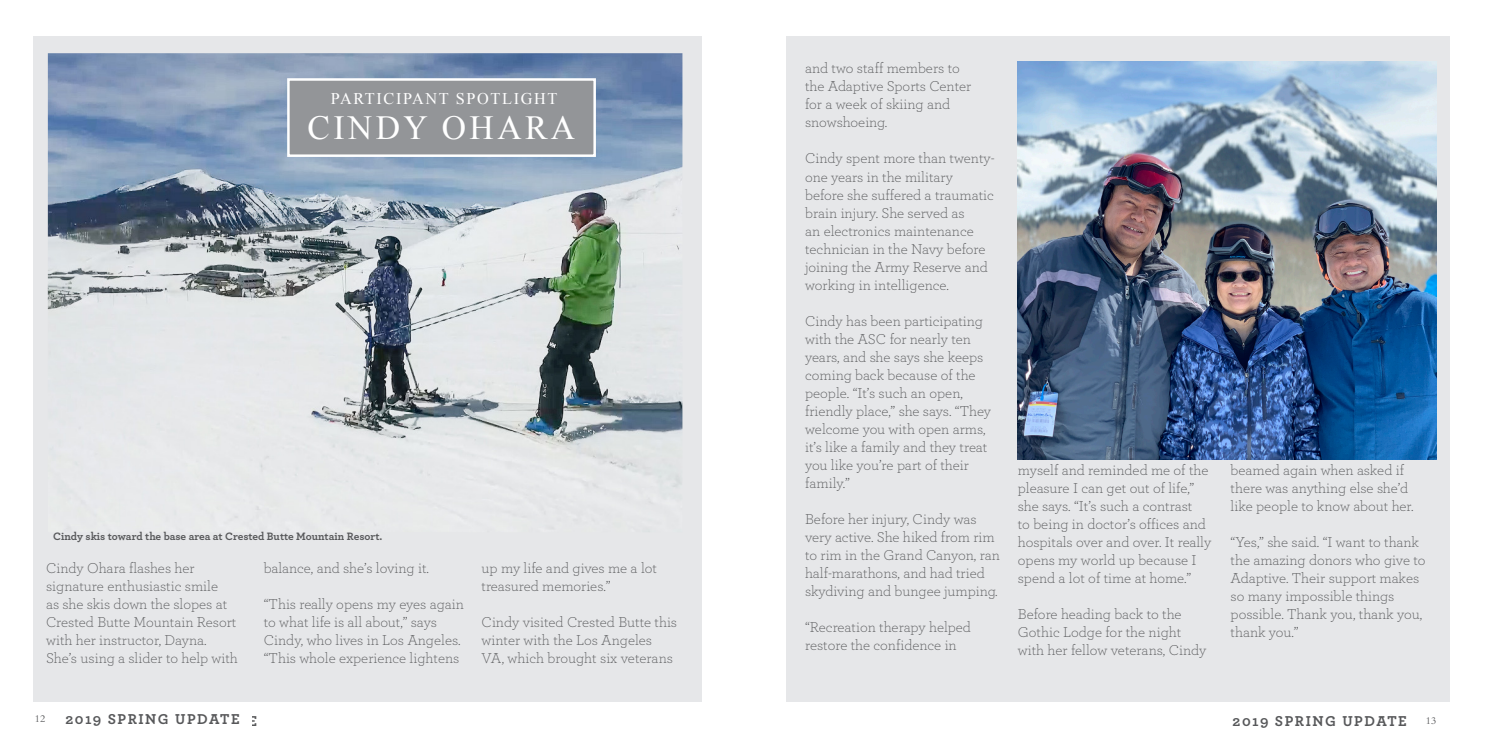
<style>
.page{position:relative;width:1489px;height:745px;background:#fff}
.page>*{position:absolute;margin:0;border:0;box-sizing:border-box;transform-origin:0 0}
.t1{font:33.75px "Times New Roman";letter-spacing:.1em;color:#fff}
.t2{font:16.25px "Times New Roman";letter-spacing:.1em;color:#fff}
.t3{font:300 15px/18px "Archer";color:#57585a}
.Plain_Text{font:700 15px "Archer";letter-spacing:.1em;color:#57585a}
.BoldText{font:700 11.25px "Archer";letter-spacing:-.005em;color:#57585a}
.Plain_Text-2{font:10px "Cardo";color:#57585a}
</style>
<div class="page">
<div style="left:34px;top:37px;width:667px;height:664px;background:#e6e7e9"></div>
<img style="left:48px;top:53px;width:634px;height:479px">
<div style="left:786px;top:36px;width:663px;height:665px;background:#e6e7e9"></div>
<div style="left:288px;top:79px;width:306px;height:77px;background:#939598"></div>
<div style="left:287px;top:78px;width:309px;height:79px;border:2px solid #fff"></div>
<img style="left:1017px;top:61px;width:418px;height:397px">
<p class="t2" style="left:331px;top:87px;width:228px">PARTICIPANT SPOTLIGHT</p>
<p class="t1" style="left:307px;top:104px;width:269px">CINDY OHARA</p>
<p class="BoldText" style="left:53px;top:527px;width:331px">Cindy skis toward the base area at Crested Butte Mountain Resort.</p>
<p class="t3" style="left:46px;top:558px;width:193px">Cindy Ohara flashes her signature enthusiastic smile<br>as she skis down the slopes at<br>Crested Butte Mountain Resort with her instructor, Dayna.<br>She’s using a slider to help with</p>
<p class="t3" style="left:264px;top:558px;width:167px">balance, and she’s loving it.</p>
<p class="t3" style="left:264px;top:594px;width:202px">“This really opens my eyes again to what life is all about,” says<br>Cindy, who lives in Los Angeles. “This whole experience lightens</p>
<p class="t3" style="left:481px;top:558px;width:177px">up my life and gives me a lot treasured memories.”</p>
<p class="t3" style="left:481px;top:612px;width:197px">Cindy visited Crested Butte this winter with the Los Angeles<br>VA, which brought six veterans</p>
<p class="t3" style="left:805px;top:59px;width:168px">and two staff members to the Adaptive Sports Center for a week of skiing and snowshoeing.</p>
<p class="t3" style="left:805px;top:149px;width:191px">Cindy spent more than twenty&shy;one years in the military before she suffered a traumatic brain injury. She served as<br>an electronics maintenance technician in the Navy before joining the Army Reserve and working in intelligence.</p>
<p class="t3" style="left:805px;top:311px;width:188px">Cindy has been participating with the ASC for nearly ten years, and she says she keeps coming back because of the people. “It’s such an open, friendly place,” she says. “They welcome you with open arms, it’s like a family and they treat you like you’re part of their family.”</p>
<p class="t3" style="left:805px;top:509px;width:196px">Before her injury, Cindy was very active. She hiked from rim to rim in the Grand Canyon, ran half-marathons, and had tried skydiving and bungee jumping.</p>
<p class="t3" style="left:805px;top:617px;width:167px">“Recreation therapy helped restore the confidence in</p>
<p class="t3" style="left:1017px;top:459px;width:195px">myself and reminded me of the pleasure I can get out of life,” she says. “It’s such a contrast<br>to being in doctor’s offices and hospitals over and over. It really opens my world up because I spend a lot of time at home.”</p>
<p class="t3" style="left:1017px;top:603px;width:190px">Before heading back to the<br>Gothic Lodge for the night with her fellow veterans, Cindy</p>
<p class="t3" style="left:1230px;top:459px;width:185px">beamed again when asked if there was anything else she’d like people to know about her.</p>
<p class="t3" style="left:1230px;top:531px;width:196px">“Yes,” she said. “I want to thank the amazing donors who give to<br>Adaptive. Their support makes so many impossible things possible. Thank you, thank you, thank you.”</p>
<p class="Plain_Text-2" style="left:35px;top:710px;width:12px">12</p>
<p class="Plain_Text" style="left:65px;top:707px;width:176px">2019 SPRING UPDATE</p>
<p class="Plain_Text" style="left:83px;top:708px;width:176px">2019 SPRING UPDATE</p>
<p class="Plain_Text" style="left:1232px;top:708px;width:176px">2019 SPRING UPDATE</p>
<p class="Plain_Text-2" style="left:1425px;top:712px;width:12px">13</p>
</div>
